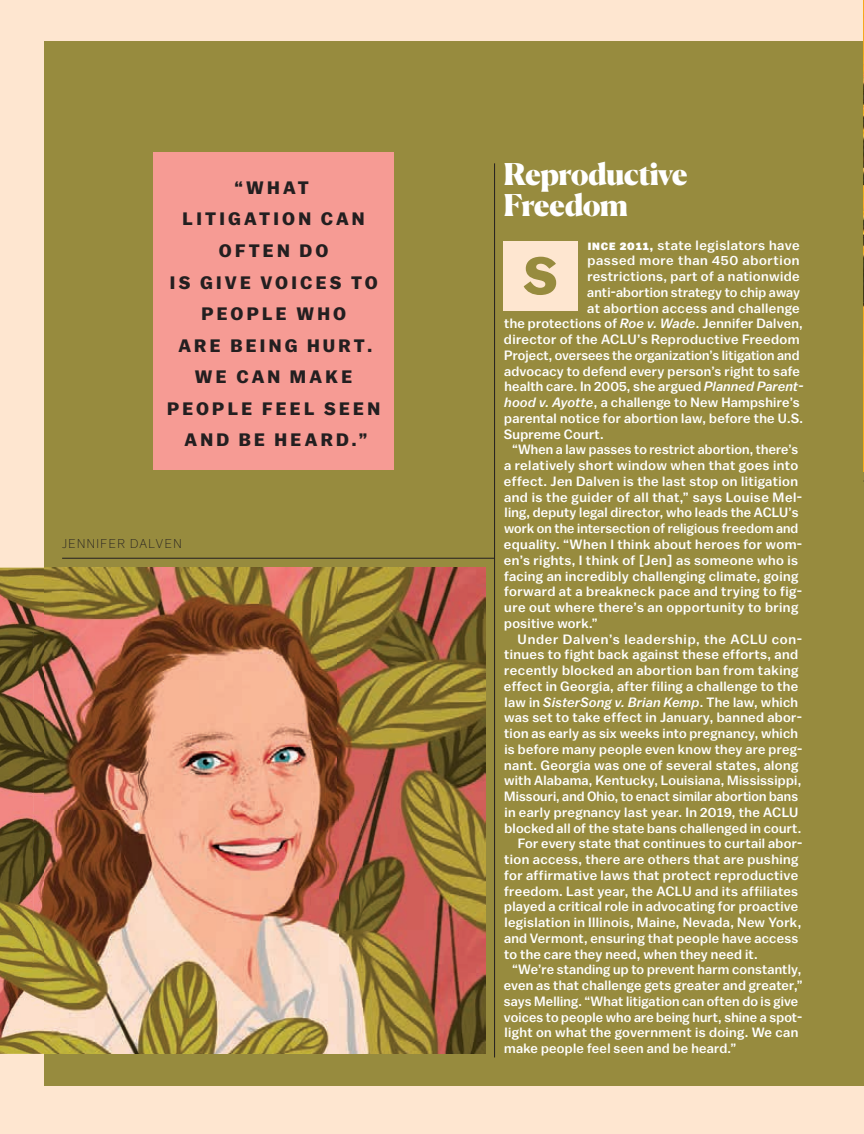
<style>
.page{position:relative;width:864px;height:1134px;background:#fff}
.page>*{position:absolute;margin:0;border:0;box-sizing:border-box;transform-origin:0 0}
.t1{font:700 52.5px "Balto";color:#978b3e}
.t2{font:900 30px/31.5px "Canela";letter-spacing:-.025em;color:#fff}
.t3{font:700 18px/31.5px "Balto";letter-spacing:.18em;color:#231f20;text-align:center}
.t4{font:500 13.5px "Balto";letter-spacing:.02em;color:#fff}
.t5{font:italic 500 13.5px "Balto";letter-spacing:.02em;color:#fff}
.t6{font:500 13.5px "Balto";letter-spacing:.055em;color:#fff}
.t7{font:500 13.5px "Balto";letter-spacing:.045em;color:#fff}
.t8{font:300 12.75px "Balto";color:#231f20}
.s1{font-weight:900;font-size:10.5px}
.s2{font-style:italic}
.s3{font-style:normal}
</style>
<div class="page">
<div style="left:0;top:0;width:863px;height:1133px;background:#fee6d0"></div>
<div style="left:44px;top:41px;width:819px;height:1044px;background:#978b3e"></div>
<hr style="left:62px;top:558px;width:432px;height:1px;background:#231f20">
<hr style="left:494px;top:163px;width:1px;height:894px;background:#231f20">
<img style="left:863px;top:1px;width:1px;height:471px">
<img style="left:0;top:567px;width:485px;height:486px">
<img style="left:33px;top:631px;width:1px;height:331px">
<div style="left:503px;top:241px;width:74px;height:70px;background:#fee6d0"></div>
<div style="left:154px;top:153px;width:240px;height:317px;background:#f69b94"></div>
<h3 class="t3" style="left:167px;top:172px;width:214px">“WHAT<br>LITIGATION CAN<br>OFTEN DO<br>IS GIVE VOICES TO<br>PEOPLE WHO<br>ARE BEING HURT.<br>WE CAN MAKE<br>PEOPLE FEEL SEEN<br>AND BE HEARD.”</h3>
<p class="t8" style="left:62px;top:536px;width:121px">JENNIFER DALVEN</p>
<h2 class="t2" style="left:503px;top:156px;width:186px">Reproductive<br>Freedom</h2>
<p class="t4" style="left:588px;top:237px;width:213px"><span class="s1">INCE 2011,</span> state legislators have</p>
<p class="t7" style="left:587px;top:252px;width:213px">passed more than 450 abortion</p>
<p class="t4" style="left:587px;top:268px;width:214px">restrictions, part of a nationwide</p>
<p class="t4" style="left:587px;top:284px;width:214px">anti-abortion strategy to chip away</p>
<p class="t4" style="left:587px;top:300px;width:214px">at abortion access and challenge</p>
<p class="t4" style="left:504px;top:315px;width:300px">the protections of <span class="s2">Roe v. Wade</span>. Jennifer Dalven,</p>
<p class="t4" style="left:504px;top:331px;width:297px">director of the ACLU’s Reproductive Freedom</p>
<p class="t4" style="left:504px;top:347px;width:297px">Project, oversees the organization’s litigation and</p>
<p class="t4" style="left:504px;top:363px;width:297px">advocacy to defend every person’s right to safe</p>
<p class="t4" style="left:504px;top:378px;width:301px">health care. In 2005, she argued <span class="s2">Planned Parent-</span></p>
<p class="t4" style="left:504px;top:394px;width:297px"><span class="s2">hood v. Ayotte</span>, a challenge to New Hampshire’s</p>
<p class="t4" style="left:504px;top:410px;width:300px">parental notice for abortion law, before the U.S.</p>
<p class="t4" style="left:504px;top:426px;width:101px">Supreme Court.</p>
<p class="t4" style="left:512px;top:441px;width:287px">“When a law passes to restrict abortion, there’s</p>
<p class="t4" style="left:504px;top:457px;width:296px">a relatively short window when that goes into</p>
<p class="t4" style="left:504px;top:473px;width:296px">effect. Jen Dalven is the last stop on litigation</p>
<p class="t4" style="left:504px;top:489px;width:300px">and is the guider of all that,” says Louise Mel-</p>
<p class="t4" style="left:504px;top:504px;width:295px">ling, deputy legal director, who leads the ACLU’s</p>
<p class="t4" style="left:504px;top:520px;width:296px">work on the intersection of religious freedom and</p>
<p class="t4" style="left:504px;top:536px;width:300px">equality. “When I think about heroes for wom-</p>
<p class="t4" style="left:504px;top:552px;width:296px">en’s rights, I think of [Jen] as someone who is</p>
<p class="t4" style="left:504px;top:567px;width:296px">facing an incredibly challenging climate, going</p>
<p class="t4" style="left:504px;top:583px;width:299px">forward at a breakneck pace and trying to fig-</p>
<p class="t4" style="left:504px;top:599px;width:295px">ure out where there’s an opportunity to bring</p>
<p class="t4" style="left:504px;top:615px;width:95px">positive work.”</p>
<p class="t6" style="left:517px;top:630px;width:286px">Under Dalven’s leadership, the ACLU con-</p>
<p class="t4" style="left:504px;top:646px;width:295px">tinues to fight back against these efforts, and</p>
<p class="t4" style="left:504px;top:662px;width:296px">recently blocked an abortion ban from taking</p>
<p class="t4" style="left:504px;top:678px;width:296px">effect in Georgia, after filing a challenge to the</p>
<p class="t5" style="left:504px;top:693px;width:295px"><span class="s3">law in</span> SisterSong v. Brian Kemp<span class="s3">. The law, which</span></p>
<p class="t4" style="left:504px;top:709px;width:299px">was set to take effect in January, banned abor-</p>
<p class="t4" style="left:504px;top:725px;width:295px">tion as early as six weeks into pregnancy, which</p>
<p class="t4" style="left:504px;top:741px;width:299px">is before many people even know they are preg-</p>
<p class="t4" style="left:504px;top:756px;width:296px">nant. Georgia was one of several states, along</p>
<p class="t4" style="left:504px;top:772px;width:299px">with Alabama, Kentucky, Louisiana, Mississippi,</p>
<p class="t4" style="left:504px;top:788px;width:295px">Missouri, and Ohio, to enact similar abortion bans</p>
<p class="t4" style="left:504px;top:804px;width:295px">in early pregnancy last year. In 2019, the ACLU</p>
<p class="t4" style="left:504px;top:819px;width:298px">blocked all of the state bans challenged in court.</p>
<p class="t4" style="left:518px;top:835px;width:286px">For every state that continues to curtail abor-</p>
<p class="t4" style="left:504px;top:851px;width:296px">tion access, there are others that are pushing</p>
<p class="t4" style="left:504px;top:867px;width:295px">for affirmative laws that protect reproductive</p>
<p class="t4" style="left:504px;top:882px;width:295px">freedom. Last year, the ACLU and its affiliates</p>
<p class="t4" style="left:504px;top:898px;width:295px">played a critical role in advocating for proactive</p>
<p class="t4" style="left:504px;top:914px;width:298px">legislation in Illinois, Maine, Nevada, New York,</p>
<p class="t4" style="left:504px;top:930px;width:295px">and Vermont, ensuring that people have access</p>
<p class="t4" style="left:504px;top:945px;width:255px">to the care they need, when they need it.</p>
<p class="t4" style="left:512px;top:961px;width:290px">“We’re standing up to prevent harm constantly,</p>
<p class="t4" style="left:504px;top:977px;width:300px">even as that challenge gets greater and greater,”</p>
<p class="t4" style="left:504px;top:993px;width:296px">says Melling. “What litigation can often do is give</p>
<p class="t4" style="left:504px;top:1008px;width:300px">voices to people who are being hurt, shine a spot-</p>
<p class="t4" style="left:504px;top:1024px;width:295px">light on what the government is doing. We can</p>
<p class="t4" style="left:504px;top:1040px;width:233px">make people feel seen and be heard.”</p>
<h1 class="t1" style="left:523px;top:244px;width:36px">S</h1>
</div>
